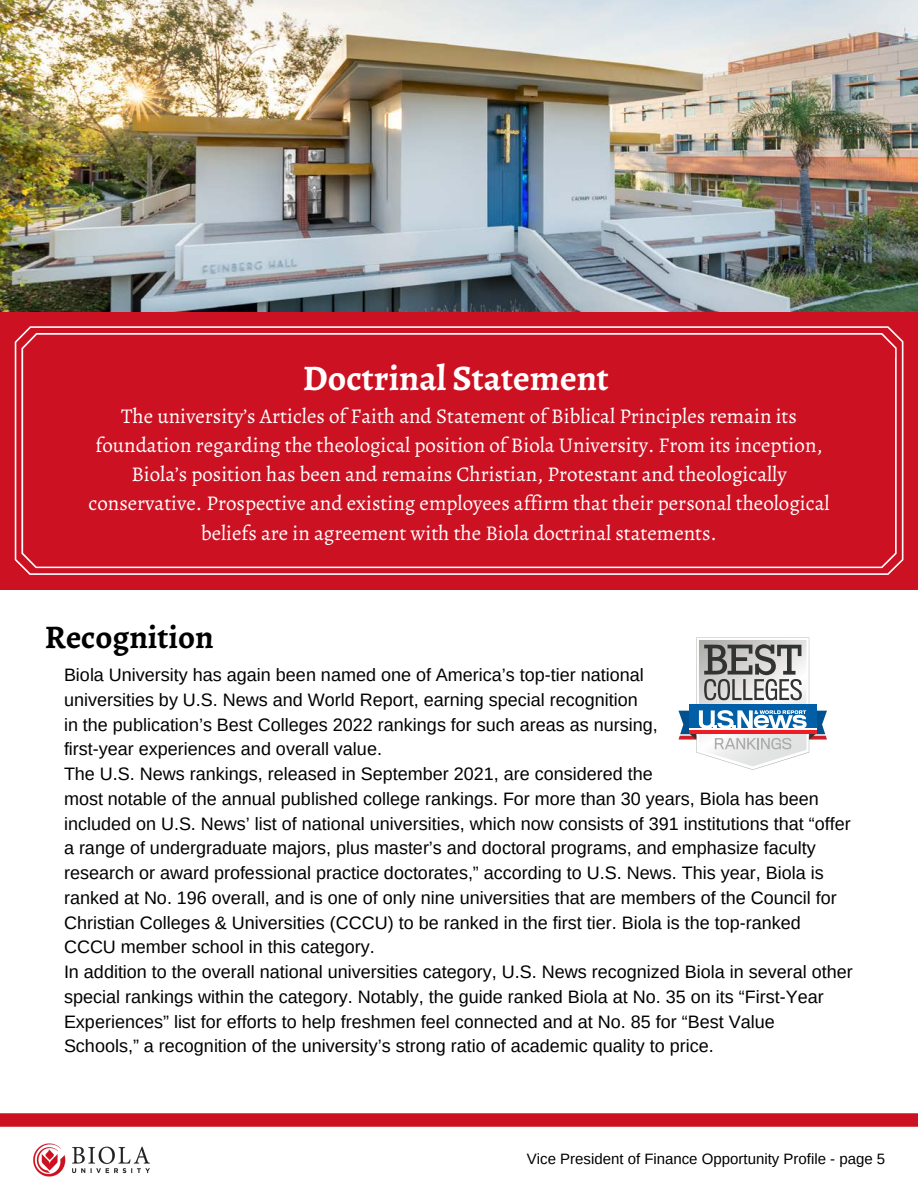
<style>
.page{position:relative;width:918px;height:1188px;background:#fff}
.page>*{position:absolute;margin:0;border:0;box-sizing:border-box;transform-origin:0 0}
.t1{font:700 36px "Alegreya";color:#fff}
.t2{font:700 33px "Alegreya";color:#000}
.t3{font:21px/29.2px "Alegreya";color:#fff;text-align:center}
.t4{font:18px/24.8px "Arimo";color:#000}
.t5{font:15px "Arimo";color:#000}
</style>
<div class="page">
<img style="left:0;top:0;width:918px;height:312px">
<div style="left:0;top:312px;width:918px;height:278px;background:#c12"></div>
<svg style="left:15px;top:326px;width:888px;height:249px"></svg>
<svg style="left:678px;top:637px;width:148px;height:133px"></svg>
<img style="left:33px;top:1143px;width:117px;height:34px">
<div style="left:0;top:1113px;width:918px;height:14px;background:#c12"></div>
<p class="t1" style="left:303px;top:353px;width:307px">Doctrinal Statement</p>
<p class="t3" style="left:89px;top:401px;width:743px">The university’s Articles of Faith and Statement of Biblical Principles remain its foundation regarding the theological position of Biola University. From its inception, Biola’s position has been and remains Christian, Protestant and theologically conservative. Prospective and existing employees affirm that their personal theological beliefs are in agreement with the Biola doctrinal statements.</p>
<p class="t2" style="left:45px;top:614px;width:170px">Recognition</p>
<p class="t4" style="left:64px;top:662px;width:581px">Biola University has again been named one of America’s top-tier national</p>
<p class="t4" style="left:64px;top:687px;width:575px">universities by U.S. News and World Report, earning special recognition</p>
<p class="t4" style="left:64px;top:712px;width:595px">in the publication’s Best Colleges 2022 rankings for such areas as nursing,</p>
<p class="t4" style="left:64px;top:737px;width:319px">first-year experiences and overall value.</p>
<p class="t4" style="left:64px;top:761px;width:590px">The U.S. News rankings, released in September 2021, are considered the</p>
<p class="t4" style="left:64px;top:786px;width:788px">most notable of the annual published college rankings. For more than 30 years, Biola has been included on U.S. News’ list of national universities, which now consists of 391 institutions that “offer a range of undergraduate majors, plus master’s and doctoral programs, and emphasize faculty research or award professional practice doctorates,” according to U.S. News. This year, Biola is ranked at No. 196 overall, and is one of only nine universities that are members of the Council for Christian Colleges &amp; Universities (CCCU) to be ranked in the first tier. Biola is the top-ranked CCCU member school in this category.</p>
<p class="t4" style="left:64px;top:959px;width:790px">In addition to the overall national universities category, U.S. News recognized Biola in several other special rankings within the category. Notably, the guide ranked Biola at No. 35 on its “First-Year Experiences” list for efforts to help freshmen feel connected and at No. 85 for “Best Value Schools,” a recognition of the university’s strong ratio of academic quality to price.</p>
<p class="t5" style="left:527px;top:1151px;width:360px">Vice President of Finance Opportunity Profile - page 5</p>
</div>
